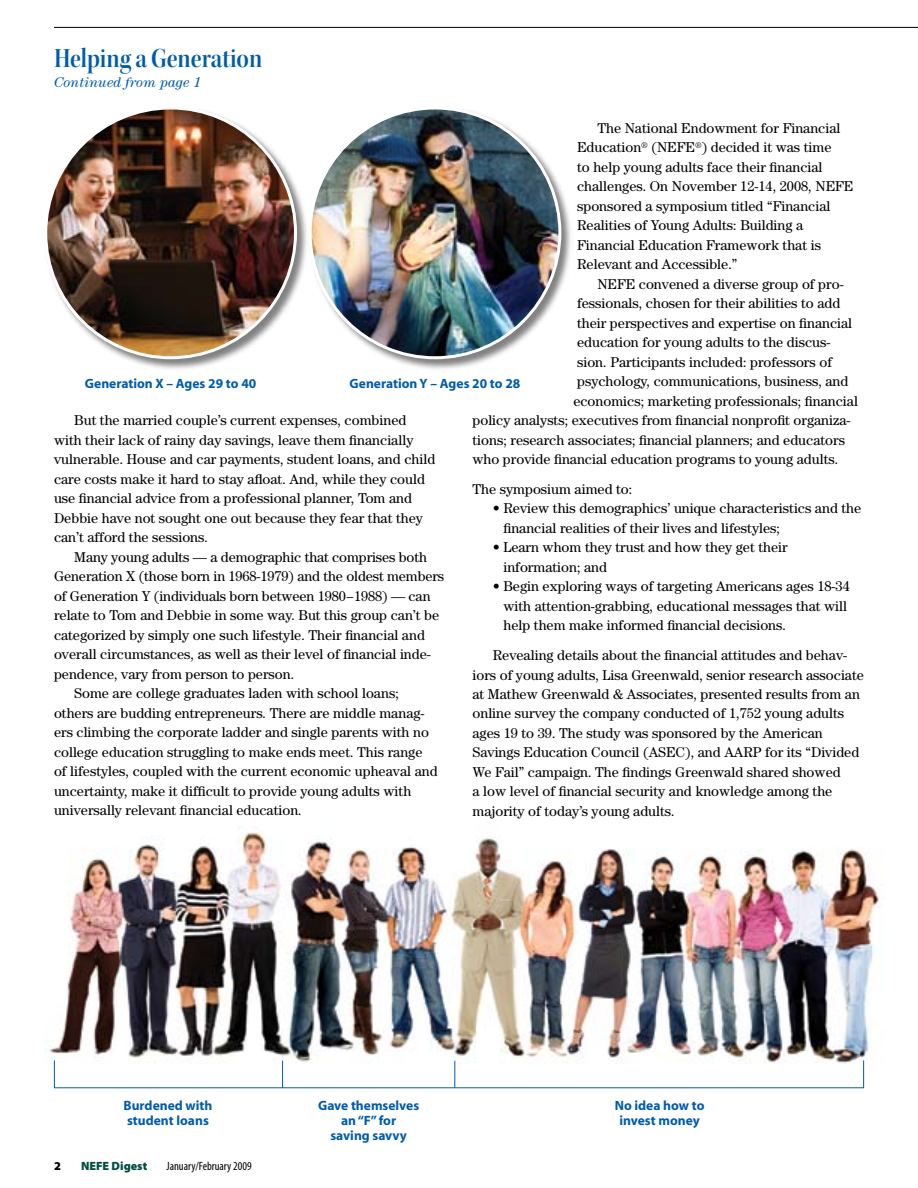
<style>
.page{position:relative;width:918px;height:1188px;background:#fff}
.page>*{position:absolute;margin:0;border:0;box-sizing:border-box;transform-origin:0 0}
.t1{font:28.5px "Kepler Std Semibold Scn Disp";color:#005cab}
.t2{font:14.25px/19.5px "Century";color:#000}
.t3{font:italic 14.25px "Century";color:#005cab}
.t4{font:700 13.5px/15px "Myriad";color:#005cab;text-align:center}
.t5{font:condensed 12px "Myriad Pro";color:#000}
.t6{font:900 12px "Myriad Pro";color:#004d42}
.t7{font:900 12px "Myriad Pro";color:#000}
</style>
<div class="page">
<img style="left:49px;top:826px;width:833px;height:238px">
<svg style="left:282px;top:1061px;width:1px;height:27px"></svg>
<svg style="left:454px;top:1061px;width:1px;height:27px"></svg>
<hr style="left:54px;top:27px;width:864px;height:1px;background:#000">
<div style="left:43px;top:105px;width:267px;height:267px;background:#000;opacity:.5"></div>
<img style="left:46px;top:108px;width:250px;height:250px;border-radius:50%">
<div style="left:307px;top:105px;width:267px;height:267px;background:#000;opacity:.5"></div>
<img style="left:310px;top:108px;width:250px;height:250px;border-radius:50%">
<h1 class="t1" style="left:54px;top:43px;width:210px">Helping a Generation</h1>
<p class="t3" style="left:54px;top:74px;width:149px">Continued from page 1</p>
<p class="t2" style="left:577px;top:118px;width:278px;text-indent:20px">The National Endowment for Financial Education<sup>®</sup> (NEFE<sup>®</sup>) decided it was time<br>to help young adults face their financial challenges. On November 12-14, 2008, NEFE sponsored a symposium titled “Financial Realities of Young Adults: Building a Financial Education Framework that is Relevant and Accessible.”</p>
<p class="t2" style="left:597px;top:274px;width:248px">NEFE convened a diverse group of pro-</p>
<p class="t2" style="left:577px;top:293px;width:265px">fessionals, chosen for their abilities to add</p>
<p class="t2" style="left:577px;top:313px;width:277px">their perspectives and expertise on financial</p>
<p class="t2" style="left:577px;top:332px;width:255px">education for young adults to the discus-</p>
<p class="t2" style="left:577px;top:352px;width:256px">sion. Participants included: professors of</p>
<p class="t2" style="left:577px;top:371px;width:273px">psychology, communications, business, and</p>
<p class="t2" style="left:573px;top:391px;width:286px">economics; marketing professionals; financial</p>
<p class="t2" style="left:472px;top:410px;width:380px">policy analysts; executives from financial nonprofit organiza-</p>
<p class="t2" style="left:472px;top:430px;width:374px">tions; research associates; financial planners; and educators</p>
<p class="t2" style="left:472px;top:449px;width:367px">who provide financial education programs to young adults.</p>
<p class="t2" style="left:472px;top:479px;width:161px">The symposium aimed to:</p>
<p class="t2" style="left:503px;top:499px;width:359px;text-indent:-11px">• Review this demographics’ unique characteristics and the financial realities of their lives and lifestyles;</p>
<p class="t2" style="left:503px;top:538px;width:286px;text-indent:-11px">• Learn whom they trust and how they get their information; and</p>
<p class="t2" style="left:503px;top:577px;width:348px;text-indent:-11px">• Begin exploring ways of targeting Americans ages 18-34 with attention-grabbing, educational messages that will help them make informed financial decisions.</p>
<p class="t2" style="left:473px;top:645px;width:393px;text-indent:20px">Revealing details about the financial attitudes and behav&shy;iors of young adults, Lisa Greenwald, senior research associate at Mathew Greenwald &amp; Associates, presented results from an online survey the company conducted of 1,752 young adults ages 19 to 39. The study was sponsored by the American Savings Education Council (ASEC), and AARP for its “Divided We Fail” campaign. The findings Greenwald shared showed<br>a low level of financial security and knowledge among the majority of today’s young adults.</p>
<p class="t4" style="left:85px;top:377px;width:173px">Generation X – Ages 29 to 40</p>
<p class="t4" style="left:350px;top:377px;width:172px">Generation Y – Ages 20 to 28</p>
<p class="t2" style="left:54px;top:410px;width:383px;text-indent:20px">But the married couple’s current expenses, combined with their lack of rainy day savings, leave them financially vulnerable. House and car payments, student loans, and child care costs make it hard to stay afloat. And, while they could use financial advice from a professional planner, Tom and Debbie have not sought one out because they fear that they can’t afford the sessions.</p>
<p class="t2" style="left:74px;top:547px;width:354px">Many young adults — a demographic that comprises both</p>
<p class="t2" style="left:54px;top:566px;width:392px">Generation X (those born in 1968-1979) and the oldest members</p>
<p class="t2" style="left:54px;top:586px;width:378px">of Generation Y (individuals born between 1980−1988) — can</p>
<p class="t2" style="left:54px;top:605px;width:387px">relate to Tom and Debbie in some way. But this group can’t be</p>
<p class="t2" style="left:54px;top:625px;width:372px">categorized by simply one such lifestyle. Their financial and</p>
<p class="t2" style="left:54px;top:644px;width:378px">overall circumstances, as well as their level of financial inde-</p>
<p class="t2" style="left:54px;top:664px;width:242px">pendence, vary from person to person.</p>
<p class="t2" style="left:74px;top:683px;width:326px">Some are college graduates laden with school loans;</p>
<p class="t2" style="left:54px;top:703px;width:372px">others are budding entrepreneurs. There are middle manag-</p>
<p class="t2" style="left:54px;top:722px;width:376px">ers climbing the corporate ladder and single parents with no</p>
<p class="t2" style="left:54px;top:742px;width:370px">college education struggling to make ends meet. This range</p>
<p class="t2" style="left:54px;top:761px;width:385px">of lifestyles, coupled with the current economic upheaval and</p>
<p class="t2" style="left:54px;top:781px;width:359px">uncertainty, make it difficult to provide young adults with</p>
<p class="t2" style="left:54px;top:800px;width:249px">universally relevant financial education.</p>
<p class="t4" style="left:124px;top:1099px;width:90px;text-align:left">Burdened with student loans</p>
<p class="t4" style="left:615px;top:1099px;width:91px">No idea how to invest money</p>
<p class="t4" style="left:318px;top:1099px;width:103px">Gave themselves an “F” for<br>saving savvy</p>
<p class="t7" style="left:54px;top:1158px;width:8px">2</p>
<p class="t6" style="left:81px;top:1158px;width:68px">NEFE Digest</p>
<p class="t5" style="left:166px;top:1159px;width:87px">January/February 2009</p>
</div>
